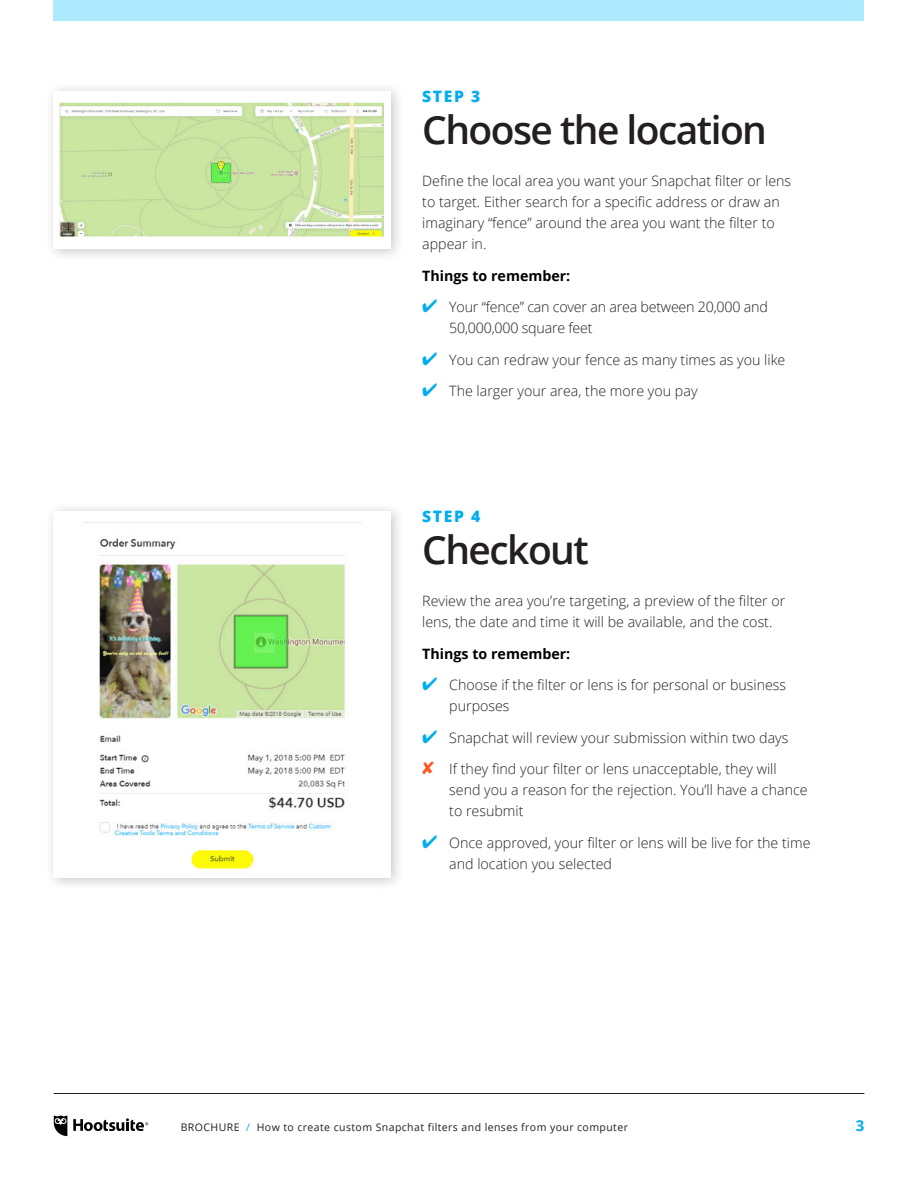
<style>
.page{position:relative;width:918px;height:1188px;background:#fff}
.page>*{position:absolute;margin:0;border:0;box-sizing:border-box;transform-origin:0 0}
.h1B{font:600 39px "Open Sans";letter-spacing:-.04em;color:#231f20}
.h2B{font:800 15.75px "Open Sans";letter-spacing:.1em;color:#00aeef}
.t1{font:700 15px "Open Sans";color:#00aeef}
.body__indents{font:300 14.25px/21px "Open Sans";color:#231f20}
.body{font:300 14.25px/21px "Open Sans";color:#231f20}
.h3{font:700 14.25px "Open Sans";color:#000101}
.t2{font:10.5px "Open Sans";letter-spacing:.04em;color:#231f20}
.s1{color:#00aeef}
.s2{color:#ff5621}
</style>
<div class="page">
<hr style="left:54px;top:1093px;width:810px;height:1px;background:#231f20">
<svg style="left:54px;top:1116px;width:13px;height:20px"></svg>
<svg style="left:73px;top:1118px;width:75px;height:13px"></svg>
<div style="left:54px;top:0;width:810px;height:21px;background:#ade9ff"></div>
<div style="left:45px;top:82px;width:360px;height:180px;background:#231f20;opacity:.25"></div>
<div style="left:54px;top:92px;width:337px;height:157px;background:#fff"></div>
<div style="left:45px;top:502px;width:360px;height:390px;background:#231f20;opacity:.25"></div>
<div style="left:54px;top:512px;width:337px;height:366px;background:#fff"></div>
<img style="left:84px;top:522px;width:278px;height:347px">
<img style="left:59px;top:102px;width:325px;height:135px">
<p class="h2B" style="left:422px;top:84px;width:60px">STEP 3</p>
<p class="h1B" style="left:422px;top:103px;width:346px">Choose the location</p>
<p class="body" style="left:422px;top:170px;width:370px">Define the local area you want your Snapchat filter or lens to target. Either search for a specific address or draw an imaginary “fence” around the area you want the filter to appear in.</p>
<p class="h3" style="left:422px;top:265px;width:150px">Things to remember:</p>
<p class="body__indents" style="left:449px;top:296px;width:320px;text-indent:-27px"><span class="s1">✔</span> Your “fence” can cover an area between 20,000 and<br>50,000,000 square feet</p>
<p class="body__indents" style="left:422px;top:348px;width:365px"><span class="s1">✔</span> You can redraw your fence as many times as you like</p>
<p class="body__indents" style="left:422px;top:380px;width:277px"><span class="s1">✔</span> The larger your area, the more you pay</p>
<p class="h2B" style="left:422px;top:504px;width:60px">STEP 4</p>
<p class="h1B" style="left:422px;top:523px;width:168px">Checkout</p>
<p class="body" style="left:422px;top:590px;width:365px">Review the area you’re targeting, a preview of the filter or lens, the date and time it will be available, and the cost.</p>
<p class="h3" style="left:422px;top:643px;width:150px">Things to remember:</p>
<p class="body__indents" style="left:449px;top:674px;width:339px;text-indent:-27px"><span class="s1">✔</span> Choose if the filter or lens is for personal or business purposes</p>
<p class="body__indents" style="left:422px;top:726px;width:368px"><span class="s1">✔</span> Snapchat will review your submission within two days</p>
<p class="body__indents" style="left:449px;top:758px;width:360px;text-indent:-27px"><span class="s2">✘</span> If they find your filter or lens unacceptable, they will send you a reason for the rejection. You’ll have a chance to resubmit</p>
<p class="body__indents" style="left:449px;top:831px;width:363px;text-indent:-27px"><span class="s1">✔</span> Once approved, your filter or lens will be live for the time and location you selected</p>
<p class="t2" style="left:181px;top:1120px;width:449px">BROCHURE <span class="s1">/</span> How to create custom Snapchat filters and lenses from your computer</p>
<p class="t1" style="left:856px;top:1115px;width:10px">3</p>
</div>
